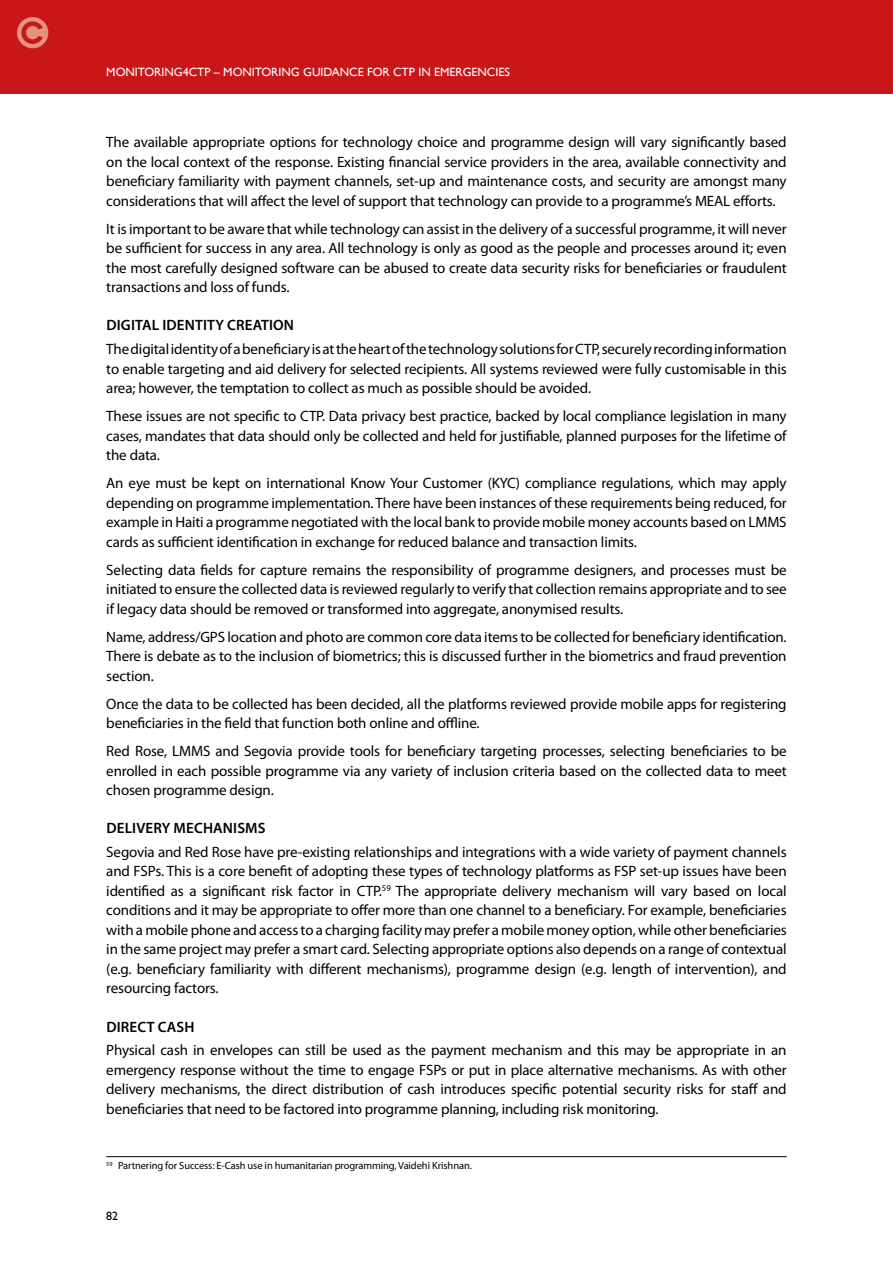
<style>
.page{position:relative;width:893px;height:1263px;background:#fff}
.page>*{position:absolute;margin:0;border:0;box-sizing:border-box;transform-origin:0 0}
.t1{font:15px/19.5px "Myriad Pro";letter-spacing:-.01em;color:#000;text-align:justify}
.t2{font:600 15px "Myriad Pro";letter-spacing:.01em;color:#000}
.t3{font:12px "Gill Sans";color:#fff}
.t4{font:12px "Gill Sans";color:#000}
.t5{font:10.5px "Myriad Pro";letter-spacing:-.01em;color:#000}
</style>
<div class="page">
<div style="left:0;top:0;width:893px;height:94px;background:#c81619"></div>
<hr style="left:106px;top:1156px;width:681px;height:1px;background:#000">
<div style="left:17px;top:17px;width:31px;height:31px;background:#e4947a;border-radius:50%"></div>
<svg style="left:21px;top:21px;width:22px;height:23px"></svg>
<p class="t3" style="left:106px;top:65px;width:405px">MONITORING4CTP – MONITORING GUIDANCE FOR CTP IN EMERGENCIES</p>
<p class="t1" style="left:106px;top:132px;width:682px">The available appropriate options for technology choice and programme design will vary significantly based on the local context of the response. Existing financial service providers in the area, available connectivity and beneficiary familiarity with payment channels, set-up and maintenance costs, and security are amongst many considerations that will affect the level of support that technology can provide to a programme’s MEAL efforts.</p>
<p class="t1" style="left:106px;top:219px;width:682px">It is important to be aware that while technology can assist in the delivery of a successful programme, it will never be sufficient for success in any area. All technology is only as good as the people and processes around it; even the most carefully designed software can be abused to create data security risks for beneficiaries or fraudulent transactions and loss of funds.</p>
<p class="t2" style="left:106px;top:316px;width:189px">DIGITAL IDENTITY CREATION</p>
<p class="t1" style="left:106px;top:339px;width:682px">The digital identity of a beneficiary is at the heart of the technology solutions for CTP, securely recording information to enable targeting and aid delivery for selected recipients. All systems reviewed were fully customisable in this area; however, the temptation to collect as much as possible should be avoided.</p>
<p class="t1" style="left:106px;top:406px;width:682px">These issues are not specific to CTP. Data privacy best practice, backed by local compliance legislation in many cases, mandates that data should only be collected and held for justifiable, planned purposes for the lifetime of the data.</p>
<p class="t1" style="left:106px;top:473px;width:682px">An eye must be kept on international Know Your Customer (KYC) compliance regulations, which may apply depending on programme implementation. There have been instances of these requirements being reduced, for example in Haiti a programme negotiated with the local bank to provide mobile money accounts based on LMMS cards as sufficient identification in exchange for reduced balance and transaction limits.</p>
<p class="t1" style="left:106px;top:560px;width:682px">Selecting data fields for capture remains the responsibility of programme designers, and processes must be initiated to ensure the collected data is reviewed regularly to verify that collection remains appropriate and to see if legacy data should be removed or transformed into aggregate, anonymised results.</p>
<p class="t1" style="left:106px;top:627px;width:682px">Name, address/GPS location and photo are common core data items to be collected for beneficiary identification.<br>There is debate as to the inclusion of biometrics; this is discussed further in the biometrics and fraud prevention section.</p>
<p class="t1" style="left:106px;top:694px;width:682px">Once the data to be collected has been decided, all the platforms reviewed provide mobile apps for registering beneficiaries in the field that function both online and offline.</p>
<p class="t1" style="left:106px;top:741px;width:682px">Red Rose, LMMS and Segovia provide tools for beneficiary targeting processes, selecting beneficiaries to be enrolled in each possible programme via any variety of inclusion criteria based on the collected data to meet chosen programme design.</p>
<p class="t2" style="left:106px;top:819px;width:161px">DELIVERY MECHANISMS</p>
<p class="t1" style="left:106px;top:842px;width:682px">Segovia and Red Rose have pre-existing relationships and integrations with a wide variety of payment channels and FSPs. This is a core benefit of adopting these types of technology platforms as FSP set-up issues have been identified as a significant risk factor in CTP.<sup>59</sup> The appropriate delivery mechanism will vary based on local conditions and it may be appropriate to offer more than one channel to a beneficiary. For example, beneficiaries with a mobile phone and access to a charging facility may prefer a mobile money option, while other beneficiaries in the same project may prefer a smart card. Selecting appropriate options also depends on a range of contextual (e.g. beneficiary familiarity with different mechanisms), programme design (e.g. length of intervention), and resourcing factors.</p>
<p class="t2" style="left:106px;top:1017px;width:90px">DIRECT CASH</p>
<p class="t1" style="left:106px;top:1040px;width:682px">Physical cash in envelopes can still be used as the payment mechanism and this may be appropriate in an emergency response without the time to engage FSPs or put in place alternative mechanisms. As with other delivery mechanisms, the direct distribution of cash introduces specific potential security risks for staff and beneficiaries that need to be factored into programme planning, including risk monitoring.</p>
<p class="t5" style="left:106px;top:1159px;width:367px"><sup>59</sup> Partnering for Success: E-Cash use in humanitarian programming, Vaidehi Krishnan.</p>
<p class="t4" style="left:106px;top:1209px;width:13px">82</p>
</div>
